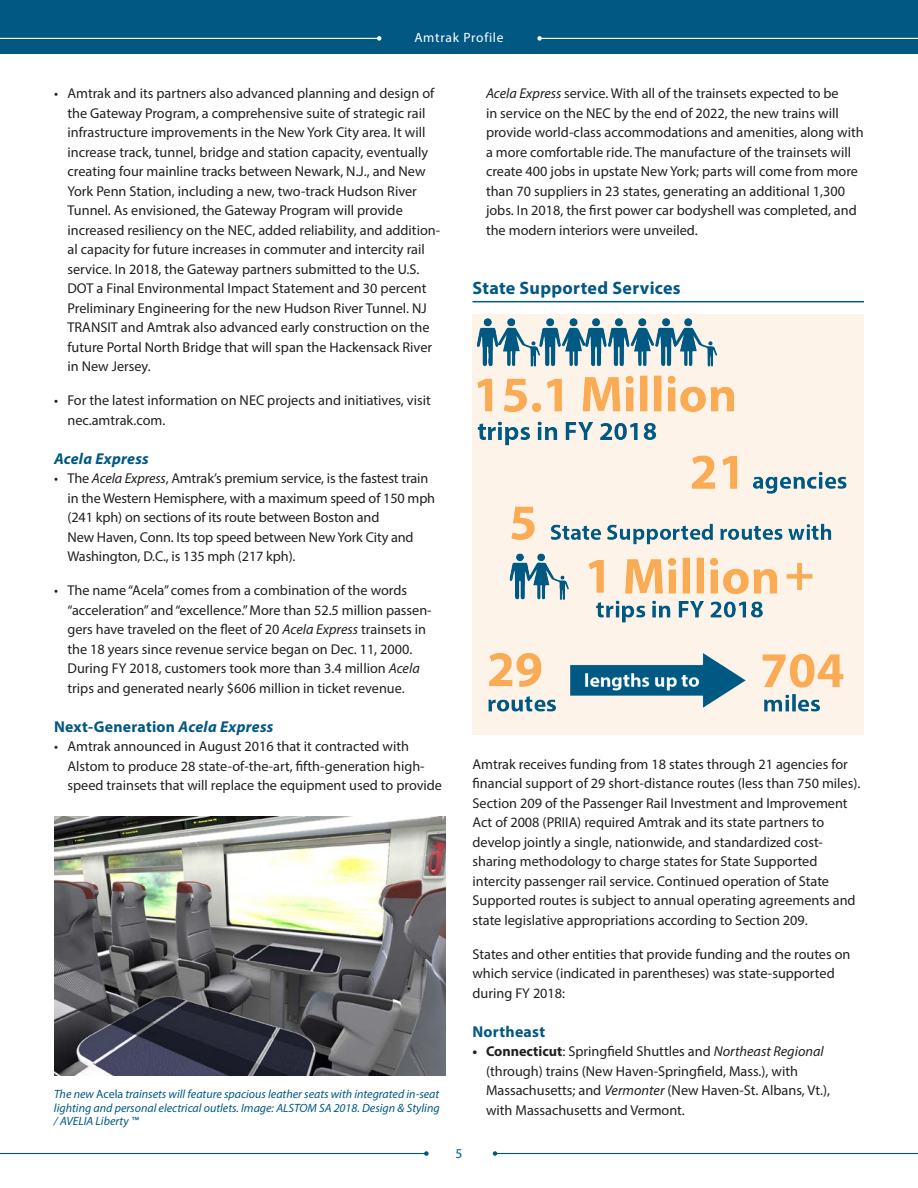
<style>
.page{position:relative;width:918px;height:1188px;background:#fff}
.page>*{position:absolute;margin:0;border:0;box-sizing:border-box;transform-origin:0 0}
.Subhead_Main{font:700 18px "Myriad Pro";letter-spacing:.015em;color:#005883}
.Subhead_1B{font:700 15.75px "Myriad Pro";letter-spacing:.015em;color:#005883}
.Subhead_1B-2{font:italic 700 15.75px "Myriad Pro";letter-spacing:.015em;color:#005883}
.body{font:14.25px/19.5px "Myriad Pro";color:#231f20}
.t1{font:13.5px "Myriad Pro";letter-spacing:.055em;color:#fff}
.t2{font:13.5px "Myriad Pro";color:#005883}
.t3{font:italic 12px/13.5px "Myriad Pro";color:#005883;text-align:justify}
.s1{font-style:italic}
.s2{font-style:normal}
.s3{font-weight:700}
</style>
<div class="page">
<div style="left:0;top:0;width:918px;height:54px;background:#005883"></div>
<hr style="left:0;top:38px;width:379px;height:1px;background:#fff">
<svg style="left:377px;top:36px;width:4px;height:5px"></svg>
<hr style="left:540px;top:38px;width:378px;height:1px;background:#fff">
<svg style="left:537px;top:36px;width:5px;height:5px"></svg>
<hr style="left:0;top:1153px;width:426px;height:1px;background:#005883">
<svg style="left:424px;top:1151px;width:5px;height:5px"></svg>
<hr style="left:495px;top:1153px;width:423px;height:1px;background:#005883">
<svg style="left:493px;top:1151px;width:4px;height:5px"></svg>
<hr style="left:472px;top:301px;width:392px;height:1px;background:#005883">
<div style="left:472px;top:314px;width:392px;height:421px;background:#fef3e8"></div>
<img style="left:477px;top:319px;width:370px;height:393px">
<img style="left:54px;top:816px;width:391px;height:260px">
<p class="t1" style="left:414px;top:30px;width:91px">Amtrak Profile</p>
<p class="body" style="left:68px;top:84px;width:374px;text-indent:-14px">• Amtrak and its partners also advanced planning and design of the Gateway Program, a comprehensive suite of strategic rail infrastructure improvements in the New York City area. It will increase track, tunnel, bridge and station capacity, eventually creating four mainline tracks between Newark, N.J., and New York Penn Station, including a new, two-track Hudson River Tunnel. As envisioned, the Gateway Program will provide increased resiliency on the NEC, added reliability, and addition&shy;al capacity for future increases in commuter and intercity rail service. In 2018, the Gateway partners submitted to the U.S.<br>DOT a Final Environmental Impact Statement and 30 percent Preliminary Engineering for the new Hudson River Tunnel. NJ TRANSIT and Amtrak also advanced early construction on the future Portal North Bridge that will span the Hackensack River in New Jersey.</p>
<p class="body" style="left:68px;top:390px;width:365px;text-indent:-14px">• For the latest information on NEC projects and initiatives, visit nec.amtrak.com.</p>
<p class="Subhead_1B-2" style="left:54px;top:448px;width:96px">Acela Express</p>
<p class="body" style="left:68px;top:469px;width:369px;text-indent:-14px">• The <span class="s1">Acela Express</span>, Amtrak’s premium service, is the fastest train in the Western Hemisphere, with a maximum speed of 150 mph (241 kph) on sections of its route between Boston and<br>New Haven, Conn. Its top speed between New York City and Washington, D.C., is 135 mph (217 kph).</p>
<p class="body" style="left:68px;top:580px;width:366px;text-indent:-14px">• The name “Acela” comes from a combination of the words “acceleration” and “excellence.” More than 52.5 million passen&shy;gers have traveled on the fleet of 20 <span class="s1">Acela Express</span> trainsets in the 18 years since revenue service began on Dec. 11, 2000.<br>During FY 2018, customers took more than 3.4 million <span class="s1">Acela </span>trips and generated nearly $606 million in ticket revenue.</p>
<p class="Subhead_1B" style="left:54px;top:716px;width:221px">Next-Generation <span class="s1">Acela Express</span></p>
<p class="body" style="left:68px;top:736px;width:376px;text-indent:-14px">• Amtrak announced in August 2016 that it contracted with<br>Alstom to produce 28 state-of-the-art, fifth-generation high&shy;speed trainsets that will replace the equipment used to provide</p>
<p class="t3" style="left:54px;top:1087px;width:387px">The new <span class="s2">Acela</span> trainsets will feature spacious leather seats with integrated in-seat lighting and personal electrical outlets. Image: ALSTOM SA 2018. Design &amp; Styling / AVELIA Liberty ™</p>
<p class="body" style="left:486px;top:84px;width:379px"><span class="s1">Acela Express</span> service. With all of the trainsets expected to be<br>in service on the NEC by the end of 2022, the new trains will provide world-class accommodations and amenities, along with a more comfortable ride. The manufacture of the trainsets will create 400 jobs in upstate New York; parts will come from more than 70 suppliers in 23 states, generating an additional 1,300 jobs. In 2018, the first power car bodyshell was completed, and the modern interiors were unveiled.</p>
<p class="Subhead_Main" style="left:472px;top:276px;width:210px">State Supported Services</p>
<p class="body" style="left:472px;top:754px;width:389px">Amtrak receives funding from 18 states through 21 agencies for financial support of 29 short-distance routes (less than 750 miles).<br>Section 209 of the Passenger Rail Investment and Improvement Act of 2008 (PRIIA) required Amtrak and its state partners to develop jointly a single, nationwide, and standardized cost&shy;sharing methodology to charge states for State Supported intercity passenger rail service. Continued operation of State Supported routes is subject to annual operating agreements and state legislative appropriations according to Section 209.</p>
<p class="body" style="left:472px;top:944px;width:380px">States and other entities that provide funding and the routes on which service (indicated in parentheses) was state-supported during FY 2018:</p>
<p class="Subhead_1B" style="left:472px;top:1021px;width:74px">Northeast</p>
<p class="body" style="left:486px;top:1042px;width:346px;text-indent:-14px"><span class="s3">• Connecticut</span>: Springfield Shuttles and <span class="s1">Northeast Regional </span>(through) trains (New Haven-Springfield, Mass.), with Massachusetts; and <span class="s1">Vermonter</span> (New Haven-St. Albans, Vt.), with Massachusetts and Vermont.</p>
<p class="t2" style="left:456px;top:1145px;width:8px">5</p>
</div>
